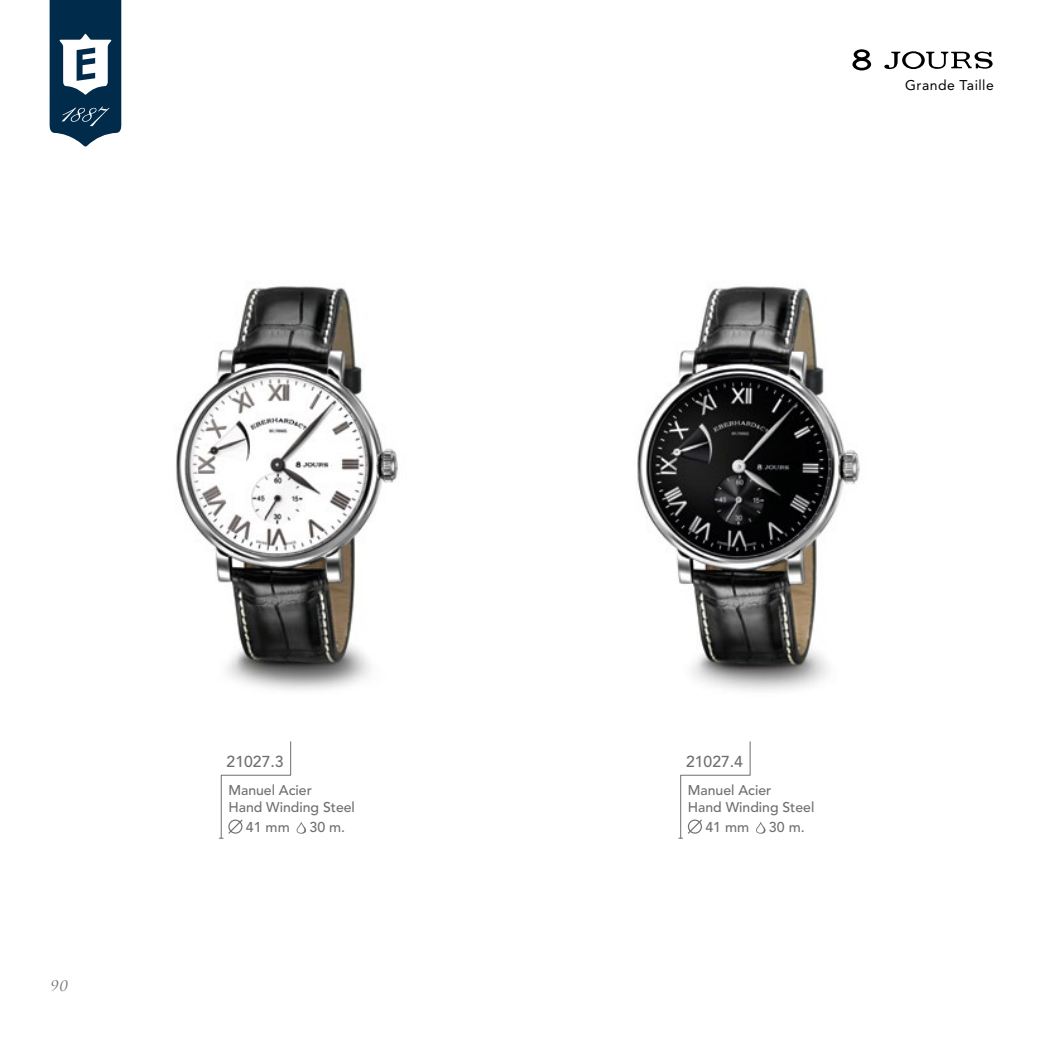
<style>
.page{position:relative;width:1042px;height:1042px;background:#fff}
.page>*{position:absolute;margin:0;border:0;box-sizing:border-box;transform-origin:0 0}
.t1{font:500 15.75px "Avenir LT Std";color:#706f6f}
.t2{font:500 14.17px "Avenir LT Std";color:#706f6f}
.t3{font:italic 14.17px "Trajan Pro";color:#706f6f}
.t4{font:500 14px/16.8px "Avenir LT Std";color:#706f6f}
.t5{font:14px "Avenir LT Std";letter-spacing:.035em;color:#000}
</style>
<div class="page">
<svg style="left:50px;top:0;width:71px;height:147px"></svg>
<svg style="left:679px;top:741px;width:87px;height:98px"></svg>
<svg style="left:219px;top:741px;width:88px;height:98px"></svg>
<img style="left:176px;top:286px;width:222px;height:405px">
<img style="left:637px;top:286px;width:223px;height:405px">
<svg style="left:852px;top:49px;width:19px;height:21px"></svg>
<svg style="left:884px;top:51px;width:108px;height:18px"></svg>
<p class="t3" style="left:50px;top:977px;width:22px">90</p>
<p class="t1" style="left:227px;top:752px;width:58px">21027.3</p>
<p class="t4" style="left:228px;top:782px;width:128px">Manuel Acier<br>Hand Winding Steel</p>
<p class="t2" style="left:246px;top:819px;width:45px">41 mm</p>
<p class="t2" style="left:309px;top:819px;width:37px">30 m.</p>
<p class="t5" style="left:905px;top:77px;width:90px">Grande Taille</p>
<p class="t1" style="left:686px;top:752px;width:58px">21027.4</p>
<p class="t4" style="left:688px;top:782px;width:128px">Manuel Acier<br>Hand Winding Steel</p>
<p class="t2" style="left:705px;top:819px;width:45px">41 mm</p>
<p class="t2" style="left:769px;top:819px;width:37px">30 m.</p>
</div>
